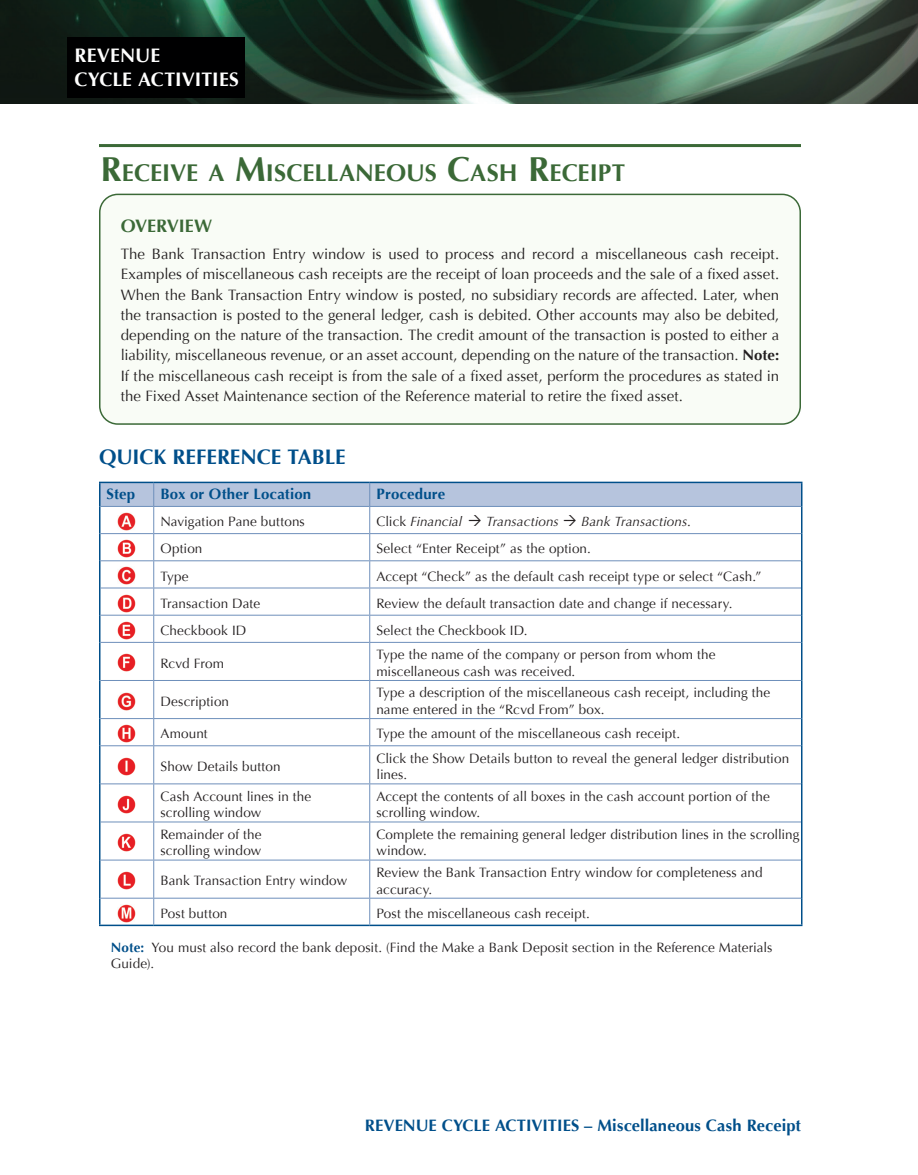
<style>
.page{position:relative;width:918px;height:1175px;background:#fff}
.page>*{position:absolute;margin:0;border:0;box-sizing:border-box;transform-origin:0 0}
.t1{font:700 24.15px "Optima";color:#3b6937}
.t2{font:700 21px "Optima";color:#004f8a}
.t3{font:700 19.5px/23.4px "Optima";letter-spacing:.005em;color:#fff}
.t4{font:700 18px "Optima";color:#3b6937}
.t5{font:700 16.5px "Optima";letter-spacing:.005em;color:#004f8a}
.t6{font:15px/20.2px "Optima";letter-spacing:.005em;color:#231f20}
.t7{font:700 15px "Optima";letter-spacing:.015em;color:#004f8a}
.t8{font:13.5px/16.5px "Optima";letter-spacing:.01em;color:#231f20}
.t9{font:italic 13.5px "Optima";letter-spacing:.005em;color:#231f20}
.s1{font-size:34.5px}
.s2{font-weight:700}
.s3{font-style:normal}
.s4{font-weight:700;color:#004f8a}
</style>
<div class="page">
<img style="left:0;top:0;width:918px;height:104px">
<div style="left:68px;top:37px;width:177px;height:61px;background:#000001"></div>
<hr style="left:99px;top:144px;width:702px;height:3px;background:#3b6937">
<div style="left:100px;top:194px;width:700px;height:230px;background:#f9fcf6;border-radius:18px"></div>
<div style="left:99px;top:194px;width:702px;height:231px;border:2px solid #3b6937;border-radius:18px"></div>
<hr style="left:99px;top:481px;width:55px;height:2px;background:#004f8a">
<hr style="left:154px;top:481px;width:216px;height:2px;background:#004f8a">
<hr style="left:370px;top:481px;width:432px;height:2px;background:#004f8a">
<hr style="left:99px;top:642px;width:1px;height:38px;background:#004f8a">
<hr style="left:801px;top:642px;width:1px;height:38px;background:#004f8a">
<hr style="left:99px;top:680px;width:1px;height:38px;background:#004f8a">
<hr style="left:801px;top:680px;width:1px;height:38px;background:#004f8a">
<svg style="left:99px;top:718px;width:1px;height:27px"></svg>
<svg style="left:801px;top:718px;width:1px;height:27px"></svg>
<hr style="left:99px;top:745px;width:1px;height:39px;background:#004f8a">
<hr style="left:801px;top:745px;width:1px;height:39px;background:#004f8a">
<hr style="left:99px;top:784px;width:1px;height:38px;background:#004f8a">
<hr style="left:801px;top:784px;width:1px;height:38px;background:#004f8a">
<hr style="left:99px;top:822px;width:1px;height:38px;background:#004f8a">
<hr style="left:801px;top:822px;width:1px;height:38px;background:#004f8a">
<hr style="left:99px;top:860px;width:1px;height:38px;background:#004f8a">
<hr style="left:801px;top:860px;width:1px;height:38px;background:#004f8a">
<svg style="left:99px;top:898px;width:1px;height:26px"></svg>
<svg style="left:801px;top:898px;width:1px;height:26px"></svg>
<hr style="left:99px;top:924px;width:55px;height:2px;background:#004f8a">
<hr style="left:154px;top:924px;width:216px;height:2px;background:#004f8a">
<hr style="left:370px;top:924px;width:432px;height:2px;background:#004f8a">
<hr style="left:100px;top:642px;width:54px;height:1px;background:#6e8fbb">
<hr style="left:154px;top:642px;width:216px;height:1px;background:#6e8fbb">
<hr style="left:153px;top:642px;width:1px;height:38px;background:#6e8fbb">
<hr style="left:370px;top:642px;width:431px;height:1px;background:#6e8fbb">
<hr style="left:369px;top:642px;width:1px;height:38px;background:#6e8fbb">
<hr style="left:100px;top:680px;width:54px;height:1px;background:#6e8fbb">
<hr style="left:154px;top:680px;width:216px;height:1px;background:#6e8fbb">
<hr style="left:153px;top:681px;width:1px;height:37px;background:#6e8fbb">
<hr style="left:370px;top:680px;width:431px;height:1px;background:#6e8fbb">
<hr style="left:369px;top:681px;width:1px;height:37px;background:#6e8fbb">
<hr style="left:100px;top:718px;width:54px;height:1px;background:#6e8fbb">
<hr style="left:154px;top:718px;width:216px;height:1px;background:#6e8fbb">
<svg style="left:153px;top:719px;width:1px;height:26px"></svg>
<hr style="left:370px;top:718px;width:431px;height:1px;background:#6e8fbb">
<svg style="left:369px;top:719px;width:1px;height:26px"></svg>
<hr style="left:100px;top:745px;width:54px;height:1px;background:#6e8fbb">
<hr style="left:154px;top:745px;width:216px;height:1px;background:#6e8fbb">
<hr style="left:153px;top:746px;width:1px;height:37px;background:#6e8fbb">
<hr style="left:370px;top:745px;width:431px;height:1px;background:#6e8fbb">
<hr style="left:369px;top:746px;width:1px;height:37px;background:#6e8fbb">
<hr style="left:100px;top:783px;width:54px;height:1px;background:#6e8fbb">
<hr style="left:154px;top:783px;width:216px;height:1px;background:#6e8fbb">
<hr style="left:153px;top:784px;width:1px;height:37px;background:#6e8fbb">
<hr style="left:370px;top:783px;width:431px;height:1px;background:#6e8fbb">
<hr style="left:369px;top:784px;width:1px;height:37px;background:#6e8fbb">
<hr style="left:100px;top:821px;width:54px;height:1px;background:#6e8fbb">
<hr style="left:154px;top:821px;width:216px;height:1px;background:#6e8fbb">
<hr style="left:153px;top:822px;width:1px;height:37px;background:#6e8fbb">
<hr style="left:370px;top:821px;width:431px;height:1px;background:#6e8fbb">
<hr style="left:369px;top:822px;width:1px;height:37px;background:#6e8fbb">
<hr style="left:100px;top:859px;width:54px;height:1px;background:#6e8fbb">
<hr style="left:154px;top:859px;width:216px;height:1px;background:#6e8fbb">
<hr style="left:153px;top:860px;width:1px;height:37px;background:#6e8fbb">
<hr style="left:370px;top:859px;width:431px;height:1px;background:#6e8fbb">
<hr style="left:369px;top:860px;width:1px;height:37px;background:#6e8fbb">
<hr style="left:100px;top:897px;width:54px;height:1px;background:#6e8fbb">
<hr style="left:154px;top:897px;width:216px;height:1px;background:#6e8fbb">
<svg style="left:153px;top:898px;width:1px;height:26px"></svg>
<hr style="left:370px;top:897px;width:431px;height:1px;background:#6e8fbb">
<svg style="left:369px;top:898px;width:1px;height:26px"></svg>
<img style="left:118px;top:654px;width:18px;height:18px">
<img style="left:118px;top:692px;width:18px;height:18px">
<img style="left:118px;top:724px;width:18px;height:18px">
<img style="left:118px;top:757px;width:18px;height:18px">
<img style="left:118px;top:795px;width:18px;height:18px">
<img style="left:118px;top:833px;width:18px;height:18px">
<img style="left:118px;top:871px;width:18px;height:18px">
<img style="left:118px;top:904px;width:18px;height:18px">
<svg style="left:99px;top:482px;width:703px;height:160px"></svg>
<h3 class="t3" style="left:75px;top:44px;width:166px">REVENUE<br>CYCLE ACTIVITIES</h3>
<h1 class="t1" style="left:100px;top:159px;width:526px"><span class="s1">R</span>ECEIVE A <span class="s1">M</span>ISCELLANEOUS <span class="s1">C</span>ASH <span class="s1">R</span>ECEIPT</h1>
<h3 class="t4" style="left:121px;top:215px;width:93px">OVERVIEW</h3>
<p class="t6" style="left:121px;top:244px;width:660px">The Bank Transaction Entry window is used to process and record a miscellaneous cash receipt.<br>Examples of miscellaneous cash receipts are the receipt of loan proceeds and the sale of a fixed asset.<br>When the Bank Transaction Entry window is posted, no subsidiary records are affected. Later, when the transaction is posted to the general ledger, cash is debited. Other accounts may also be debited, depending on the nature of the transaction. The credit amount of the transaction is posted to either a liability, miscellaneous revenue, or an asset account, depending on the nature of the transaction. <span class="s2">Note:<br></span>If the miscellaneous cash receipt is from the sale of a fixed asset, perform the procedures as stated in the Fixed Asset Maintenance section of the Reference material to retire the fixed asset.</p>
<h2 class="t2" style="left:99px;top:444px;width:248px">QUICK REFERENCE TABLE</h2>
<p class="t7" style="left:106px;top:485px;width:30px">Step</p>
<p class="t7" style="left:160px;top:485px;width:152px">Box or Other Location</p>
<p class="t7" style="left:376px;top:485px;width:70px">Procedure</p>
<p class="t8" style="left:160px;top:513px;width:146px">Navigation Pane buttons</p>
<p class="t9" style="left:376px;top:514px;width:87px"><span class="s3">Click</span> Financial</p>
<p class="t9" style="left:486px;top:514px;width:74px">Transactions</p>
<p class="t9" style="left:581px;top:514px;width:109px">Bank Transactions<span class="s3">.</span></p>
<p class="t8" style="left:160px;top:541px;width:43px">Option</p>
<p class="t8" style="left:376px;top:541px;width:214px">Select “Enter Receipt” as the option.</p>
<p class="t8" style="left:160px;top:568px;width:30px">Type</p>
<p class="t8" style="left:376px;top:568px;width:387px">Accept “Check” as the default cash receipt type or select “Cash.”</p>
<p class="t8" style="left:160px;top:595px;width:101px">Transaction Date</p>
<p class="t8" style="left:376px;top:595px;width:355px">Review the default transaction date and change if necessary.</p>
<p class="t8" style="left:160px;top:622px;width:87px">Checkbook ID</p>
<p class="t8" style="left:376px;top:622px;width:150px">Select the Checkbook ID.</p>
<p class="t8" style="left:160px;top:655px;width:65px">Rcvd From</p>
<p class="t8" style="left:376px;top:646px;width:340px">Type the name of the company or person from whom the miscellaneous cash was received.</p>
<p class="t8" style="left:160px;top:693px;width:70px">Description</p>
<p class="t8" style="left:376px;top:685px;width:395px">Type a description of the miscellaneous cash receipt, including the name entered in the “Rcvd From” box.</p>
<p class="t8" style="left:160px;top:725px;width:49px">Amount</p>
<p class="t8" style="left:376px;top:725px;width:303px">Type the amount of the miscellaneous cash receipt.</p>
<p class="t8" style="left:160px;top:758px;width:122px">Show Details button</p>
<p class="t8" style="left:376px;top:750px;width:414px">Click the Show Details button to reveal the general ledger distribution lines.</p>
<p class="t8" style="left:160px;top:788px;width:152px">Cash Account lines in the scrolling window</p>
<p class="t8" style="left:376px;top:788px;width:395px">Accept the contents of all boxes in the cash account portion of the scrolling window.</p>
<p class="t8" style="left:160px;top:826px;width:103px">Remainder of the scrolling window</p>
<p class="t8" style="left:376px;top:826px;width:425px">Complete the remaining general ledger distribution lines in the scrolling window.</p>
<p class="t8" style="left:160px;top:872px;width:188px">Bank Transaction Entry window</p>
<p class="t8" style="left:376px;top:864px;width:388px">Review the Bank Transaction Entry window for completeness and accuracy.</p>
<p class="t8" style="left:160px;top:905px;width:68px">Post button</p>
<p class="t8" style="left:376px;top:905px;width:213px">Post the miscellaneous cash receipt.</p>
<p class="t8" style="left:111px;top:939px;width:663px"><span class="s4">Note:</span> You must also record the bank deposit. (Find the Make a Bank Deposit section in the Reference Materials<br>Guide).</p>
<p class="t5" style="left:365px;top:1115px;width:438px">REVENUE CYCLE ACTIVITIES – Miscellaneous Cash Receipt</p>
</div>
